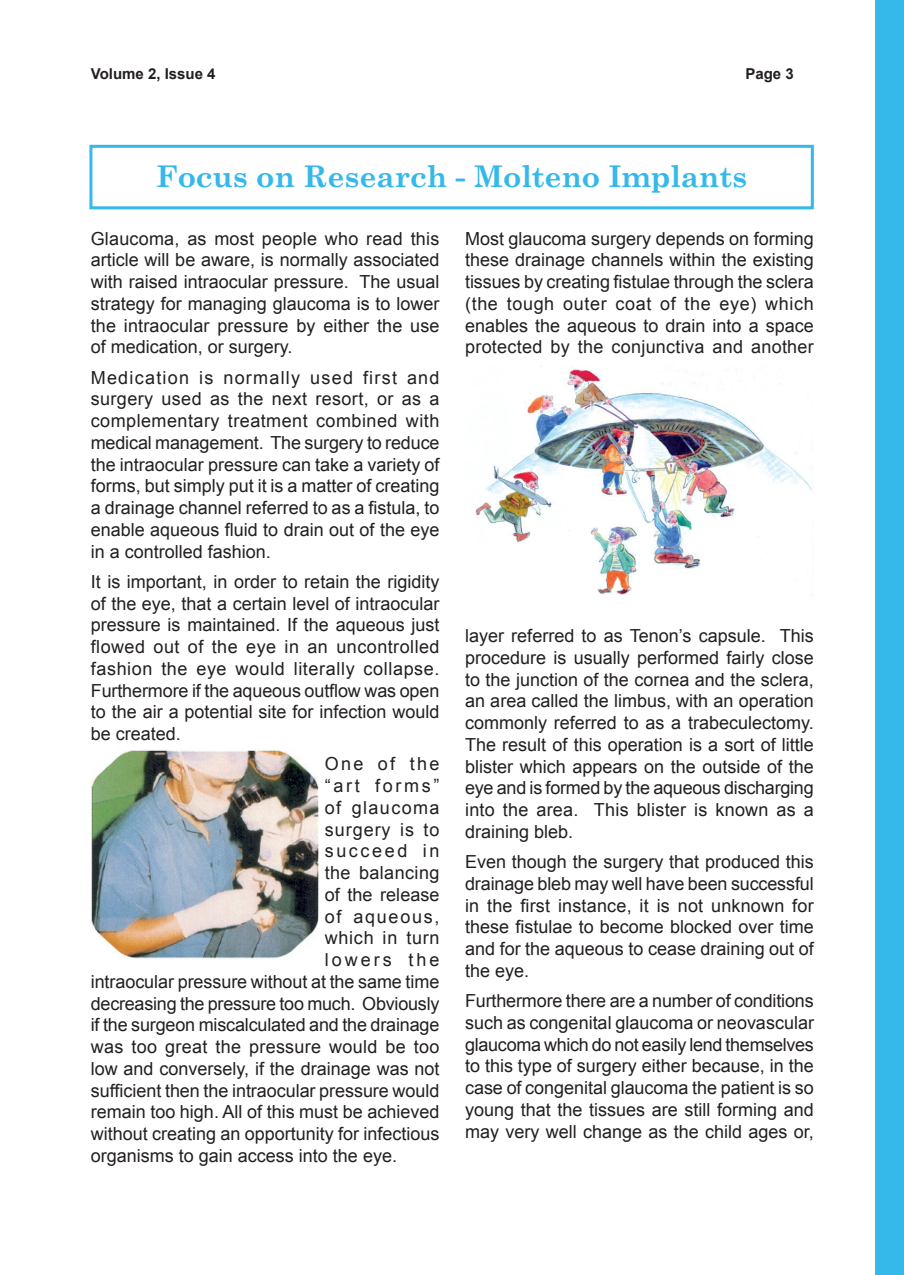
<style>
.page{position:relative;width:904px;height:1275px;background:#fff}
.page>*{position:absolute;margin:0;border:0;box-sizing:border-box;transform-origin:0 0}
.t1{font:700 30px "Century Schoolbook";letter-spacing:-.005em;color:#35b8ea}
.t2{font:18px/21.8px "Arial";color:#231f20;text-align:justify}
.t3{font:18px "Arial";letter-spacing:.145em;color:#231f20}
.t4{font:18px "Arial";letter-spacing:.025em;color:#231f20}
.t5{font:18px "Arial";letter-spacing:.055em;color:#231f20}
.t6{font:18px "Arial";letter-spacing:.04em;color:#231f20}
.t7{font:18px "Arial";letter-spacing:.08em;color:#231f20}
.t8{font:18px "Arial";letter-spacing:.095em;color:#231f20}
.t9{font:18px "Arial";letter-spacing:.165em;color:#231f20}
.t10{font:700 15px "Arial";color:#231f20}
</style>
<div class="page">
<div style="left:875px;top:0;width:29px;height:1275px;background:#35b8ea"></div>
<div style="left:89px;top:145px;width:725px;height:64px;border:3px solid #35b8ea"></div>
<img style="left:475px;top:365px;width:337px;height:230px">
<img style="left:91px;top:750px;width:227px;height:209px">
<p class="t10" style="left:91px;top:66px;width:126px">Volume 2, Issue 4</p>
<p class="t10" style="left:745px;top:66px;width:50px">Page 3</p>
<h1 class="t1" style="left:156px;top:157px;width:592px">Focus on Research - Molteno Implants</h1>
<p class="t2" style="left:91px;top:227px;width:350px">Glaucoma, as most people who read this article will be aware, is normally associated with raised intraocular pressure. The usual strategy for managing glaucoma is to lower the intraocular pressure by either the use of medication, or surgery.</p>
<p class="t2" style="left:91px;top:366px;width:350px">Medication is normally used first and surgery used as the next resort, or as a complementary treatment combined with medical management. The surgery to reduce the intraocular pressure can take a variety of forms, but simply put it is a matter of creating a drainage channel referred to as a fistula, to enable aqueous fluid to drain out of the eye in a controlled fashion.</p>
<p class="t2" style="left:91px;top:571px;width:350px">It is important, in order to retain the rigidity of the eye, that a certain level of intraocular pressure is maintained. If the aqueous just flowed out of the eye in an uncontrolled fashion the eye would literally collapse.<br>Furthermore if the aqueous outflow was open to the air a potential site for infection would be created.</p>
<p class="t2" style="left:325px;top:753px;width:116px">One of the</p>
<p class="t3" style="left:325px;top:776px;width:116px">“art forms”</p>
<p class="t7" style="left:325px;top:798px;width:116px">of glaucoma</p>
<p class="t5" style="left:325px;top:819px;width:116px">surgery is to</p>
<p class="t3" style="left:325px;top:841px;width:116px">succeed in</p>
<p class="t4" style="left:325px;top:863px;width:116px">the balancing</p>
<p class="t2" style="left:325px;top:884px;width:116px">of the release</p>
<p class="t8" style="left:325px;top:906px;width:116px">of aqueous,</p>
<p class="t6" style="left:325px;top:928px;width:116px">which in turn</p>
<p class="t9" style="left:325px;top:950px;width:116px">lowers the</p>
<p class="t2" style="left:91px;top:971px;width:350px">intraocular pressure without at the same time</p>
<p class="t2" style="left:91px;top:992px;width:350px">decreasing the pressure too much. Obviously</p>
<p class="t2" style="left:91px;top:1014px;width:350px">if the surgeon miscalculated and the drainage</p>
<p class="t2" style="left:91px;top:1036px;width:350px">was too great the pressure would be too</p>
<p class="t2" style="left:91px;top:1058px;width:350px">low and conversely, if the drainage was not</p>
<p class="t2" style="left:91px;top:1079px;width:350px">sufficient then the intraocular pressure would</p>
<p class="t2" style="left:91px;top:1101px;width:350px">remain too high. All of this must be achieved</p>
<p class="t2" style="left:91px;top:1123px;width:350px">without creating an opportunity for infectious</p>
<p class="t2" style="left:91px;top:1145px;width:308px">organisms to gain access into the eye.</p>
<p class="t2" style="left:465px;top:227px;width:350px">Most glaucoma surgery depends on forming these drainage channels within the existing tissues by creating fistulae through the sclera (the tough outer coat of the eye) which enables the aqueous to drain into a space protected by the conjunctiva and another</p>
<p class="t2" style="left:465px;top:625px;width:350px">layer referred to as Tenon’s capsule. This procedure is usually performed fairly close to the junction of the cornea and the sclera, an area called the limbus, with an operation commonly referred to as a trabeculectomy.<br>The result of this operation is a sort of little blister which appears on the outside of the eye and is formed by the aqueous discharging into the area. This blister is known as a draining bleb.</p>
<p class="t2" style="left:465px;top:851px;width:350px">Even though the surgery that produced this drainage bleb may well have been successful in the first instance, it is not unknown for these fistulae to become blocked over time and for the aqueous to cease draining out of the eye.</p>
<p class="t2" style="left:465px;top:990px;width:350px">Furthermore there are a number of conditions such as congenital glaucoma or neovascular glaucoma which do not easily lend themselves to this type of surgery either because, in the case of congenital glaucoma the patient is so young that the tissues are still forming and may very well change as the child ages or,</p>
</div>
